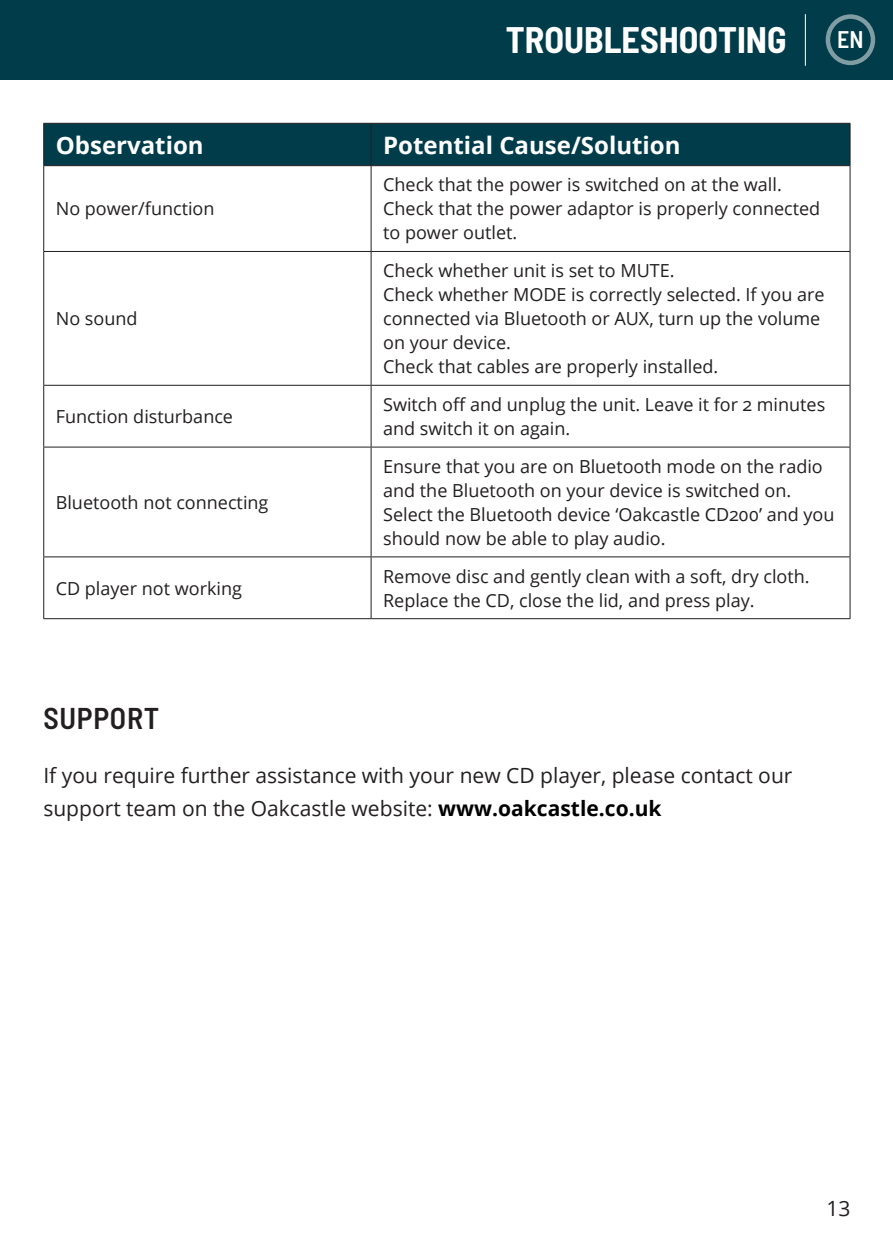
<style>
.page{position:relative;width:893px;height:1259px;background:#fff}
.page>*{position:absolute;margin:0;border:0;box-sizing:border-box;transform-origin:0 0}
.t1{font:700 semi-condensed 36px "Barlow";color:#fff}
.t2{font:600 semi-condensed 30px "Barlow";letter-spacing:.025em;color:#231f20}
.t3{font:700 24px "Open Sans";color:#fff}
.t4{font:600 semi-condensed 24px "Barlow";color:#fff}
.t5{font:21px/33px "Open Sans";color:#231f20}
.t6{font:18px/24px "Open Sans";color:#231f20}
.s1{font-weight:700;color:#000}
</style>
<div class="page">
<div style="left:0;top:0;width:892px;height:80px;background:#003c49"></div>
<hr style="left:804px;top:14px;width:1px;height:52px;background:#fff">
<div style="left:825px;top:14px;width:49px;height:51px;border:5px solid #fff;border-radius:50%"></div>
<div style="left:44px;top:124px;width:805px;height:41px;background:#003c49"></div>
<hr style="left:43px;top:251px;width:328px;height:1px;background:#231f20">
<hr style="left:43px;top:252px;width:1px;height:133px;background:#231f20">
<hr style="left:371px;top:251px;width:479px;height:1px;background:#231f20">
<hr style="left:370px;top:252px;width:1px;height:133px;background:#231f20">
<hr style="left:849px;top:252px;width:1px;height:133px;background:#231f20">
<hr style="left:43px;top:385px;width:328px;height:1px;background:#231f20">
<hr style="left:43px;top:386px;width:1px;height:61px;background:#231f20">
<hr style="left:371px;top:385px;width:479px;height:1px;background:#231f20">
<hr style="left:370px;top:386px;width:1px;height:61px;background:#231f20">
<hr style="left:849px;top:386px;width:1px;height:61px;background:#231f20">
<hr style="left:43px;top:446px;width:328px;height:1px;background:#231f20">
<hr style="left:43px;top:447px;width:1px;height:109px;background:#231f20">
<hr style="left:371px;top:446px;width:479px;height:1px;background:#231f20">
<hr style="left:370px;top:447px;width:1px;height:109px;background:#231f20">
<hr style="left:849px;top:447px;width:1px;height:109px;background:#231f20">
<hr style="left:43px;top:556px;width:328px;height:1px;background:#231f20">
<hr style="left:43px;top:557px;width:1px;height:61px;background:#231f20">
<hr style="left:371px;top:556px;width:479px;height:1px;background:#231f20">
<hr style="left:370px;top:557px;width:1px;height:61px;background:#231f20">
<hr style="left:849px;top:557px;width:1px;height:61px;background:#231f20">
<hr style="left:43px;top:618px;width:328px;height:1px;background:#231f20">
<hr style="left:371px;top:618px;width:479px;height:1px;background:#231f20">
<hr style="left:43px;top:166px;width:1px;height:85px;background:#231f20">
<hr style="left:370px;top:166px;width:1px;height:85px;background:#231f20">
<hr style="left:849px;top:166px;width:1px;height:85px;background:#231f20">
<hr style="left:43px;top:123px;width:328px;height:1px;background:#231f20">
<hr style="left:43px;top:124px;width:1px;height:41px;background:#231f20">
<hr style="left:371px;top:123px;width:479px;height:1px;background:#231f20">
<hr style="left:370px;top:124px;width:1px;height:41px;background:#231f20">
<hr style="left:849px;top:124px;width:1px;height:41px;background:#231f20">
<hr style="left:43px;top:165px;width:328px;height:1px;background:#231f20">
<hr style="left:371px;top:165px;width:479px;height:1px;background:#231f20">
<h1 class="t1" style="left:505px;top:19px;width:282px">TROUBLESHOOTING</h1>
<h3 class="t4" style="left:836px;top:26px;width:28px">EN</h3>
<h3 class="t3" style="left:56px;top:135px;width:149px">Observation</h3>
<h3 class="t3" style="left:383px;top:135px;width:299px">Potential Cause/Solution</h3>
<p class="t6" style="left:56px;top:199px;width:160px">No power/function</p>
<p class="t6" style="left:56px;top:308px;width:83px">No sound</p>
<p class="t6" style="left:56px;top:406px;width:179px">Function disturbance</p>
<p class="t6" style="left:56px;top:492px;width:214px">Bluetooth not connecting</p>
<p class="t6" style="left:56px;top:578px;width:188px">CD player not working</p>
<h2 class="t2" style="left:43px;top:701px;width:117px">SUPPORT</h2>
<p class="t6" style="left:383px;top:175px;width:438px">Check that the power is switched on at the wall.<br>Check that the power adaptor is properly connected to power outlet.</p>
<p class="t6" style="left:383px;top:258px;width:443px">Check whether unit is set to MUTE.<br>Check whether MODE is correctly selected. If you are connected via Bluetooth or AUX, turn up the volume on your device.<br>Check that cables are properly installed.</p>
<p class="t6" style="left:383px;top:392px;width:443px">Switch off and unplug the unit. Leave it for 2 minutes and switch it on again.</p>
<p class="t6" style="left:383px;top:456px;width:452px">Ensure that you are on Bluetooth mode on the radio and the Bluetooth on your device is switched on.<br>Select the Bluetooth device ‘Oakcastle CD200’ and you should now be able to play audio.</p>
<p class="t6" style="left:383px;top:566px;width:428px">Remove disc and gently clean with a soft, dry cloth.<br>Replace the CD, close the lid, and press play.</p>
<p class="t5" style="left:43px;top:761px;width:750px">If you require further assistance with your new CD player, please contact our support team on the Oakcastle website: <span class="s1">www.oakcastle.co.uk</span></p>
<p class="t5" style="left:826px;top:1194px;width:26px">13</p>
</div>
